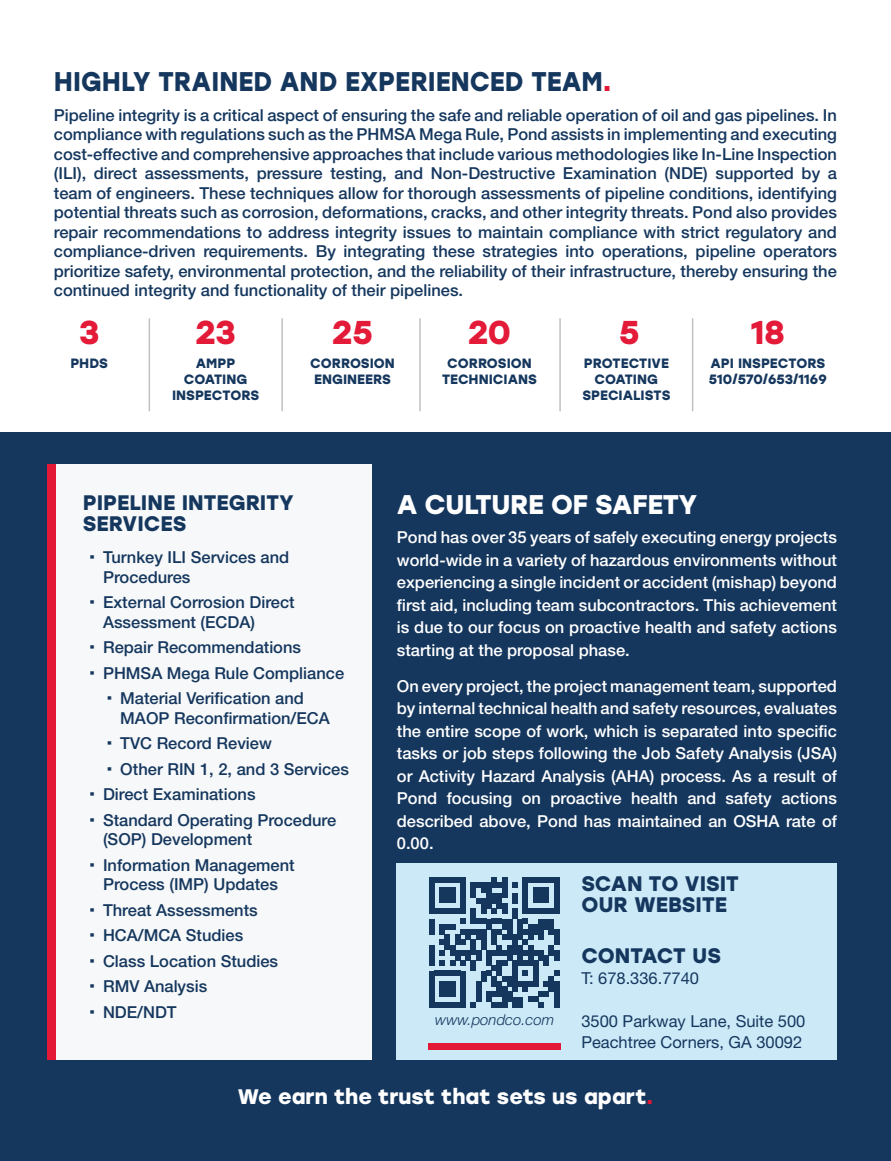
<style>
.page{position:relative;width:891px;height:1161px;background:#fff}
.page>*{position:absolute;margin:0;border:0;box-sizing:border-box;transform-origin:0 0}
.t1{font:700 33px "Stolzl";color:#e31a38}
.Main_Title{font:700 27px "Stolzl";color:#15375e;scale:.95 1}
.t2{font:700 27px "Stolzl";letter-spacing:-.02em;color:#fff}
.t3{font:700 21px/21px "Stolzl";color:#15375e}
.t4{font:700 21px "Stolzl";color:#fff}
.t5{font:500 16.5px/19.5px "Helvetica Neue LT Std";color:#15375e}
.t6{font:500 16.5px/22.5px "Helvetica Neue LT Std";color:#fff;text-align:justify}
.t7{font:16.5px/21px "Helvetica Neue LT Std";color:#15375e}
.t8{font:italic 300 15px "Helvetica Neue LT Std";color:#15375e}
.t9{font:700 13.5px/16.2px "Stolzl";color:#15375e;text-align:center}
.s1{font-family:"Helvetica Neue LT Std";font-weight:800;color:#e21836}
.s2{font-family:"Arial";font-weight:900}
</style>
<div class="page">
<div style="left:0;top:433px;width:891px;height:728px;background:#15375e"></div>
<div style="left:397px;top:864px;width:440px;height:196px;background:#cce9f8"></div>
<div style="left:429px;top:877px;width:5px;height:31px;background:#15375e"></div>
<div style="left:429px;top:981px;width:5px;height:16px;background:#15375e"></div>
<div style="left:429px;top:997px;width:5px;height:10px;background:#15375e"></div>
<div style="left:440px;top:888px;width:5px;height:15px;background:#15375e"></div>
<div style="left:440px;top:981px;width:5px;height:16px;background:#15375e"></div>
<div style="left:445px;top:888px;width:5px;height:15px;background:#15375e"></div>
<div style="left:445px;top:981px;width:5px;height:16px;background:#15375e"></div>
<div style="left:450px;top:888px;width:5px;height:15px;background:#15375e"></div>
<div style="left:450px;top:981px;width:5px;height:16px;background:#15375e"></div>
<svg style="left:434px;top:877px;width:26px;height:5px"></svg>
<svg style="left:434px;top:1002px;width:26px;height:5px"></svg>
<div style="left:460px;top:877px;width:6px;height:31px;background:#15375e"></div>
<div style="left:460px;top:981px;width:6px;height:16px;background:#15375e"></div>
<div style="left:460px;top:997px;width:6px;height:10px;background:#15375e"></div>
<div style="left:471px;top:882px;width:5px;height:16px;background:#15375e"></div>
<svg style="left:476px;top:882px;width:5px;height:6px"></svg>
<div style="left:476px;top:981px;width:5px;height:16px;background:#15375e"></div>
<div style="left:481px;top:882px;width:5px;height:11px;background:#15375e"></div>
<div style="left:486px;top:882px;width:6px;height:26px;background:#15375e"></div>
<div style="left:492px;top:877px;width:5px;height:11px;background:#15375e"></div>
<div style="left:492px;top:893px;width:5px;height:10px;background:#15375e"></div>
<svg style="left:497px;top:882px;width:5px;height:6px"></svg>
<div style="left:497px;top:893px;width:5px;height:15px;background:#15375e"></div>
<div style="left:497px;top:981px;width:5px;height:16px;background:#15375e"></div>
<div style="left:502px;top:877px;width:5px;height:21px;background:#15375e"></div>
<div style="left:502px;top:986px;width:5px;height:11px;background:#15375e"></div>
<svg style="left:471px;top:992px;width:41px;height:15px"></svg>
<svg style="left:512px;top:882px;width:6px;height:6px"></svg>
<div style="left:512px;top:893px;width:6px;height:10px;background:#15375e"></div>
<div style="left:512px;top:981px;width:6px;height:11px;background:#15375e"></div>
<div style="left:512px;top:997px;width:6px;height:10px;background:#15375e"></div>
<div style="left:518px;top:997px;width:5px;height:10px;background:#15375e"></div>
<div style="left:523px;top:877px;width:5px;height:31px;background:#15375e"></div>
<div style="left:523px;top:981px;width:5px;height:11px;background:#15375e"></div>
<div style="left:533px;top:888px;width:5px;height:15px;background:#15375e"></div>
<div style="left:538px;top:888px;width:6px;height:15px;background:#15375e"></div>
<div style="left:544px;top:888px;width:5px;height:15px;background:#15375e"></div>
<svg style="left:528px;top:992px;width:21px;height:15px"></svg>
<svg style="left:528px;top:877px;width:26px;height:5px"></svg>
<div style="left:549px;top:981px;width:5px;height:11px;background:#15375e"></div>
<div style="left:554px;top:877px;width:5px;height:31px;background:#15375e"></div>
<svg style="left:429px;top:898px;width:130px;height:88px"></svg>
<div style="left:554px;top:981px;width:5px;height:16px;background:#15375e"></div>
<div style="left:554px;top:997px;width:5px;height:10px;background:#15375e"></div>
<div style="left:54px;top:465px;width:318px;height:595px;background:#f7f8f9"></div>
<div style="left:48px;top:465px;width:8px;height:595px;background:#e21836"></div>
<hr style="left:149px;top:318px;width:1px;height:93px;background:#c1c1c1">
<hr style="left:281px;top:318px;width:2px;height:93px;background:#c1c1c1">
<hr style="left:419px;top:318px;width:2px;height:93px;background:#c1c1c1">
<hr style="left:559px;top:318px;width:2px;height:93px;background:#c1c1c1">
<hr style="left:692px;top:318px;width:1px;height:93px;background:#c1c1c1">
<div style="left:429px;top:1044px;width:132px;height:6px;background:#e21836"></div>
<p class="Main_Title" style="left:54px;top:62px;width:588px">HIGHLY TRAINED AND EXPERIENCED TEAM<span class="s1">.</span></p>
<p class="t5" style="left:54px;top:105px;width:785px;text-align:justify">Pipeline integrity is a critical aspect of ensuring the safe and reliable operation of oil and gas pipelines. In compliance with regulations such as the PHMSA Mega Rule, Pond assists in implementing and executing cost-effective and comprehensive approaches that include various methodologies like In-Line Inspection (ILI), direct assessments, pressure testing, and Non-Destructive Examination (NDE) supported by a team of engineers. These techniques allow for thorough assessments of pipeline conditions, identifying potential threats such as corrosion, deformations, cracks, and other integrity threats. Pond also provides repair recommendations to address integrity issues to maintain compliance with strict regulatory and compliance-driven requirements. By integrating these strategies into operations, pipeline operators prioritize safety, environmental protection, and the reliability of their infrastructure, thereby ensuring the continued integrity and functionality of their pipelines.</p>
<p class="t1" style="left:79px;top:308px;width:22px">3</p>
<p class="t9" style="left:70px;top:354px;width:39px">PHDS</p>
<p class="t1" style="left:195px;top:308px;width:42px">23</p>
<p class="t9" style="left:172px;top:354px;width:89px">AMPP<br>COATING<br>INSPECTORS</p>
<p class="t1" style="left:332px;top:308px;width:42px">25</p>
<p class="t9" style="left:310px;top:354px;width:86px;text-align:left">CORROSION<br>ENGINEERS</p>
<p class="t1" style="left:468px;top:308px;width:44px">20</p>
<p class="t9" style="left:442px;top:354px;width:96px">CORROSION<br>TECHNICIANS</p>
<p class="t1" style="left:619px;top:308px;width:22px">5</p>
<p class="t9" style="left:582px;top:354px;width:90px">PROTECTIVE<br>COATING<br>SPECIALISTS</p>
<p class="t1" style="left:751px;top:308px;width:36px">18</p>
<p class="t9" style="left:710px;top:354px;width:116px">API INSPECTORS</p>
<p class="t9" style="left:709px;top:371px;width:119px">510/570/653/1169</p>
<p class="t3" style="left:83px;top:491px;width:213px">PIPELINE INTEGRITY</p>
<p class="t2" style="left:397px;top:485px;width:302px">A CULTURE OF SAFETY</p>
<p class="t3" style="left:83px;top:512px;width:105px">SERVICES</p>
<p class="t5" style="left:103px;top:547px;width:188px;text-indent:-14px"><span class="s2">∙</span> Turnkey ILI Services and<br>Procedures</p>
<p class="t5" style="left:103px;top:592px;width:193px;text-indent:-14px"><span class="s2">∙</span> External Corrosion Direct<br>Assessment (ECDA)</p>
<p class="t5" style="left:90px;top:637px;width:213px"><span class="s2">∙</span> Repair Recommendations</p>
<p class="t5" style="left:90px;top:663px;width:256px"><span class="s2">∙</span> PHMSA Mega Rule Compliance</p>
<p class="t5" style="left:120px;top:688px;width:211px;text-indent:-14px"><span class="s2">∙</span> Material Verification and<br>MAOP Reconfirmation/ECA</p>
<p class="t5" style="left:107px;top:733px;width:167px"><span class="s2">∙</span> TVC Record Review</p>
<p class="t5" style="left:107px;top:759px;width:244px"><span class="s2">∙</span> Other RIN 1, 2, and 3 Services</p>
<p class="t5" style="left:90px;top:784px;width:168px"><span class="s2">∙</span> Direct Examinations</p>
<p class="t5" style="left:103px;top:810px;width:235px;text-indent:-14px"><span class="s2">∙</span> Standard Operating Procedure (SOP) Development</p>
<p class="t5" style="left:90px;top:855px;width:207px;text-align:center"><span class="s2">∙</span> Information Management<br>Process (IMP) Updates</p>
<p class="t5" style="left:90px;top:900px;width:170px"><span class="s2">∙</span> Threat Assessments</p>
<p class="t5" style="left:90px;top:925px;width:155px"><span class="s2">∙</span> HCA/MCA Studies</p>
<p class="t5" style="left:90px;top:951px;width:190px"><span class="s2">∙</span> Class Location Studies</p>
<p class="t5" style="left:90px;top:976px;width:119px"><span class="s2">∙</span> RMV Analysis</p>
<p class="t5" style="left:90px;top:1002px;width:89px"><span class="s2">∙</span> NDE/NDT</p>
<p class="t6" style="left:397px;top:526px;width:442px">Pond has over 35 years of safely executing energy projects world-wide in a variety of hazardous environments without experiencing a single incident or accident (mishap) beyond first aid, including team subcontractors. This achievement is due to our focus on proactive health and safety actions starting at the proposal phase.</p>
<p class="t6" style="left:397px;top:674px;width:442px">On every project, the project management team, supported by internal technical health and safety resources, evaluates the entire scope of work, which is separated into specific tasks or job steps following the Job Safety Analysis (JSA) or Activity Hazard Analysis (AHA) process. As a result of Pond focusing on proactive health and safety actions described above, Pond has maintained an OSHA rate of 0.00.</p>
<p class="t3" style="left:581px;top:872px;width:159px">SCAN TO VISIT<br>OUR WEBSITE</p>
<p class="t3" style="left:581px;top:944px;width:141px">CONTACT US</p>
<p class="t7" style="left:581px;top:967px;width:119px">T: 678.336.7740</p>
<p class="t7" style="left:581px;top:1010px;width:226px">3500 Parkway Lane, Suite 500<br>Peachtree Corners, GA 30092</p>
<p class="t4" style="left:238px;top:1081px;width:417px">We earn the trust that sets us apart<span class="s1">.</span></p>
<p class="t8" style="left:435px;top:1011px;width:120px">www.pondco.com</p>
</div>
